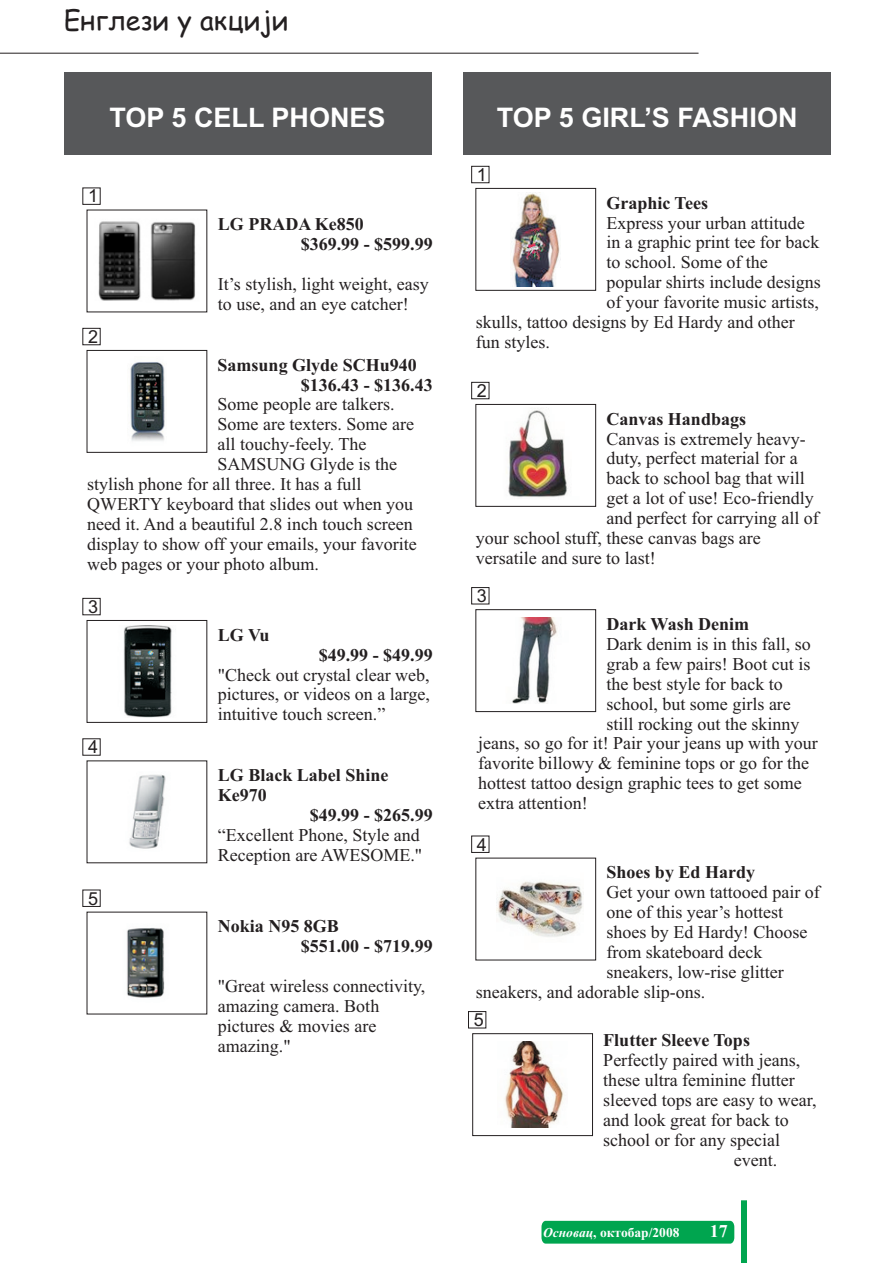
<style>
.page{position:relative;width:893px;height:1263px;background:#fff}
.page>*{position:absolute;margin:0;border:0;box-sizing:border-box;transform-origin:0 0}
.t1{font:700 27px "Arial";color:#fff}
.t2{font:27px "Comic Sans MS";color:#231f20}
.t3{font:18px/20px "Times New Roman";color:#231f20}
.t4{font:700 18px/20px "Times New Roman";color:#231f20}
.t5{font:18px "Arial";color:#231f20}
.t6{font:700 18px "Times New Roman";color:#fff}
.t7{font:700 13.5px "Times New Roman";color:#fff}
.s1{font-style:italic}
</style>
<div class="page">
<div style="left:463px;top:72px;width:368px;height:83px;background:#57585a"></div>
<div style="left:741px;top:1200px;width:6px;height:63px;background:#00a54f"></div>
<div style="left:541px;top:1221px;width:193px;height:22px;background:#00a54f"></div>
<hr style="left:0;top:53px;width:698px;height:1px;background:#231f20">
<div style="left:64px;top:72px;width:367px;height:83px;background:#57585a"></div>
<img style="left:98px;top:221px;width:98px;height:80px">
<div style="left:83px;top:328px;width:17px;height:17px;border:1px solid #231f20"></div>
<div style="left:83px;top:598px;width:17px;height:17px;border:1px solid #231f20"></div>
<div style="left:471px;top:166px;width:18px;height:17px;border:1px solid #231f20"></div>
<div style="left:476px;top:188px;width:120px;height:102px;border:1px solid #231f20"></div>
<div style="left:471px;top:382px;width:18px;height:17px;border:1px solid #231f20"></div>
<div style="left:476px;top:404px;width:120px;height:102px;border:1px solid #231f20"></div>
<div style="left:471px;top:587px;width:18px;height:17px;border:1px solid #231f20"></div>
<div style="left:476px;top:609px;width:120px;height:103px;border:1px solid #231f20"></div>
<div style="left:468px;top:1011px;width:18px;height:17px;border:1px solid #231f20"></div>
<div style="left:472px;top:1033px;width:121px;height:103px;border:1px solid #231f20"></div>
<img style="left:130px;top:362px;width:35px;height:79px">
<img style="left:123px;top:626px;width:49px;height:91px">
<img style="left:129px;top:774px;width:37px;height:75px">
<img style="left:127px;top:928px;width:38px;height:70px">
<img style="left:512px;top:193px;width:49px;height:93px">
<img style="left:506px;top:410px;width:62px;height:88px">
<img style="left:512px;top:618px;width:45px;height:86px">
<img style="left:497px;top:881px;width:86px;height:56px">
<img style="left:504px;top:1042px;width:60px;height:85px">
<h1 class="t2" style="left:64px;top:9px;width:227px">Енглези у акцији</h1>
<h1 class="t1" style="left:110px;top:107px;width:278px">TOP 5 CELL PHONES</h1>
<p class="t5" style="left:88px;top:189px;width:12px">1</p>
<p class="t5" style="left:88px;top:330px;width:12px">2</p>
<p class="t4" style="left:301px;top:216px;width:133px;text-indent:-83px">LG PRADA Ke850<br>$369.99 - $599.99</p>
<p class="t3" style="left:218px;top:276px;width:213px">It’s stylish, light weight, easy to use, and an eye catcher!</p>
<p class="t4" style="left:301px;top:356px;width:133px;text-indent:-83px">Samsung Glyde SCHu940 $136.43 - $136.43</p>
<p class="t3" style="left:218px;top:396px;width:178px">Some people are talkers.</p>
<p class="t3" style="left:218px;top:416px;width:198px">Some are texters. Some are</p>
<p class="t3" style="left:218px;top:436px;width:150px">all touchy-feely. The</p>
<p class="t3" style="left:218px;top:456px;width:181px">SAMSUNG Glyde is the</p>
<p class="t3" style="left:87px;top:476px;width:276px">stylish phone for all three. It has a full</p>
<p class="t3" style="left:87px;top:496px;width:328px">QWERTY keyboard that slides out when you</p>
<p class="t3" style="left:87px;top:516px;width:327px">need it. And a beautiful 2.8 inch touch screen</p>
<p class="t3" style="left:87px;top:536px;width:331px">display to show off your emails, your favorite</p>
<p class="t3" style="left:87px;top:556px;width:233px">web pages or your photo album.</p>
<p class="t5" style="left:88px;top:600px;width:12px">3</p>
<p class="t4" style="left:218px;top:626px;width:53px">LG Vu</p>
<p class="t4" style="left:319px;top:646px;width:115px">$49.99 - $49.99</p>
<p class="t3" style="left:218px;top:666px;width:214px;text-align:justify">"Check out crystal clear web, pictures, or videos on a large, intuitive touch screen.”</p>
<p class="t5" style="left:88px;top:740px;width:12px">4</p>
<p class="t4" style="left:218px;top:767px;width:172px">LG Black Label Shine</p>
<p class="t4" style="left:218px;top:787px;width:50px">Ke970</p>
<p class="t4" style="left:310px;top:807px;width:124px">$49.99 - $265.99</p>
<p class="t3" style="left:218px;top:826px;width:206px">“Excellent Phone, Style and<br>Reception are AWESOME."</p>
<p class="t5" style="left:88px;top:891px;width:12px">5</p>
<p class="t4" style="left:301px;top:918px;width:133px;text-indent:-83px">Nokia N95 8GB<br>$551.00 - $719.99</p>
<p class="t3" style="left:218px;top:978px;width:209px">"Great wireless connectivity, amazing camera. Both pictures &amp; movies are amazing."</p>
<h1 class="t1" style="left:497px;top:107px;width:302px">TOP 5 GIRL’S FASHION</h1>
<p class="t5" style="left:477px;top:168px;width:12px">1</p>
<p class="t4" style="left:606px;top:194px;width:103px">Graphic Tees</p>
<p class="t3" style="left:606px;top:214px;width:200px">Express your urban attitude</p>
<p class="t3" style="left:606px;top:234px;width:214px">in a graphic print tee for back</p>
<p class="t3" style="left:606px;top:254px;width:163px">to school. Some of the</p>
<p class="t3" style="left:606px;top:274px;width:216px">popular shirts include designs</p>
<p class="t3" style="left:606px;top:294px;width:214px">of your favorite music artists,</p>
<p class="t3" style="left:476px;top:314px;width:320px">skulls, tattoo designs by Ed Hardy and other</p>
<p class="t3" style="left:476px;top:334px;width:75px">fun styles.</p>
<p class="t5" style="left:477px;top:384px;width:12px">2</p>
<p class="t4" style="left:606px;top:410px;width:141px">Canvas Handbags</p>
<p class="t3" style="left:606px;top:430px;width:201px">Canvas is extremely heavy-</p>
<p class="t3" style="left:606px;top:450px;width:193px">duty, perfect material for a</p>
<p class="t3" style="left:606px;top:470px;width:200px">back to school bag that will</p>
<p class="t3" style="left:606px;top:490px;width:209px">get a lot of use! Eco-friendly</p>
<p class="t3" style="left:606px;top:510px;width:214px">and perfect for carrying all of</p>
<p class="t3" style="left:476px;top:530px;width:287px">your school stuff, these canvas bags are</p>
<p class="t3" style="left:476px;top:550px;width:181px">versatile and sure to last!</p>
<p class="t5" style="left:477px;top:589px;width:12px">3</p>
<p class="t4" style="left:606px;top:616px;width:144px">Dark Wash Denim</p>
<p class="t3" style="left:606px;top:635px;width:206px">Dark denim is in this fall, so</p>
<p class="t3" style="left:606px;top:655px;width:205px">grab a few pairs! Boot cut is</p>
<p class="t3" style="left:606px;top:675px;width:178px">the best style for back to</p>
<p class="t3" style="left:606px;top:695px;width:186px">school, but some girls are</p>
<p class="t3" style="left:606px;top:715px;width:195px">still rocking out the skinny</p>
<p class="t3" style="left:478px;top:735px;width:341px">jeans, so go for it! Pair your jeans up with your</p>
<p class="t3" style="left:478px;top:755px;width:332px">favorite billowy &amp; feminine tops or go for the</p>
<p class="t3" style="left:478px;top:775px;width:325px">hottest tattoo design graphic tees to get some</p>
<p class="t3" style="left:478px;top:795px;width:111px">extra attention!</p>
<p class="t5" style="left:477px;top:837px;width:12px">4</p>
<p class="t4" style="left:606px;top:864px;width:150px">Shoes by Ed Hardy</p>
<p class="t3" style="left:606px;top:884px;width:215px">Get your own tattooed pair of</p>
<p class="t3" style="left:606px;top:904px;width:178px">one of this year’s hottest</p>
<p class="t3" style="left:606px;top:924px;width:202px">shoes by Ed Hardy! Choose</p>
<p class="t3" style="left:606px;top:944px;width:157px">from skateboard deck</p>
<p class="t3" style="left:606px;top:964px;width:179px">sneakers, low-rise glitter</p>
<p class="t3" style="left:476px;top:984px;width:231px">sneakers, and adorable slip-ons.</p>
<p class="t5" style="left:474px;top:1013px;width:12px">5</p>
<p class="t4" style="left:603px;top:1032px;width:148px">Flutter Sleeve Tops</p>
<p class="t3" style="left:603px;top:1052px;width:198px">Perfectly paired with jeans,</p>
<p class="t3" style="left:603px;top:1072px;width:193px">these ultra feminine flutter</p>
<p class="t3" style="left:603px;top:1092px;width:215px">sleeved tops are easy to wear,</p>
<p class="t3" style="left:603px;top:1112px;width:187px">and look great for back to</p>
<p class="t3" style="left:603px;top:1132px;width:178px">school or for any special</p>
<p class="t3" style="left:734px;top:1151px;width:45px">event.</p>
<p class="t7" style="left:543px;top:1227px;width:138px"><span class="s1">Основац</span>, октобар/2008</p>
<p class="t6" style="left:710px;top:1224px;width:19px">17</p>
</div>
